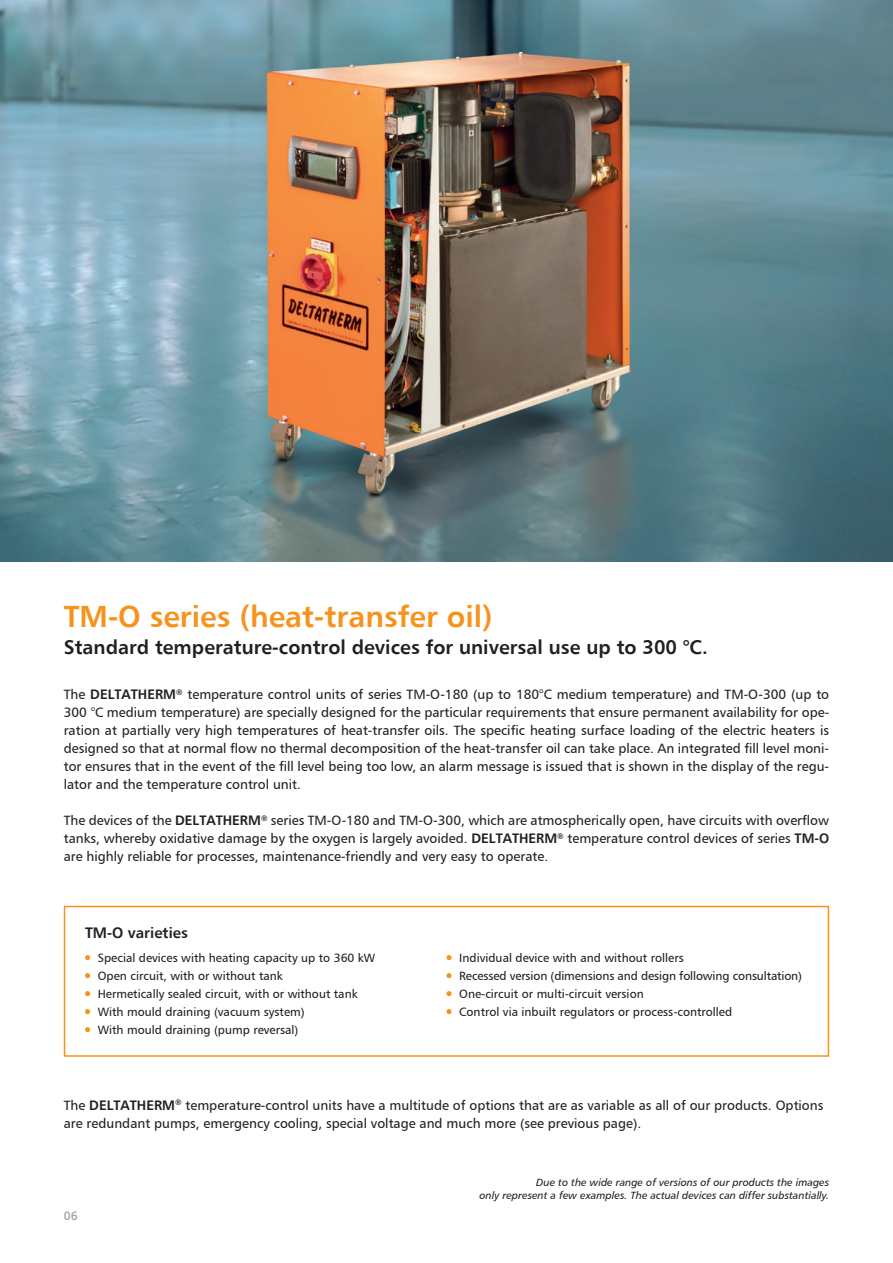
<style>
.page{position:relative;width:893px;height:1263px;background:#fff}
.page>*{position:absolute;margin:0;border:0;box-sizing:border-box;transform-origin:0 0}
.t1{font:30px "Humanist 777 BT Bold B";color:#f7931d}
.t2{font:19.5px "Humanist 777 BT Bold B";color:#231f20}
.t3{font:15px "Humanist 777 BT Bold B";color:#231f20}
.t4{font:13.5px/18px "Humanist 777 BT Roman B";color:#231f20;text-align:justify}
.t5{font:12px/18px "Humanist 777 BT Roman B";color:#231f20}
.t6{font:12px "Humanist 777 BT Roman B";color:#939598}
.t7{font:10.5px/13.5px "Humanist 777 BT Italic B";color:#231f20;text-align:right}
.s1{font-family:"Humanist 777 BT Bold B"}
</style>
<div class="page">
<img style="left:0;top:0;width:893px;height:561px">
<svg style="left:85px;top:955px;width:5px;height:5px"></svg>
<svg style="left:85px;top:973px;width:5px;height:5px"></svg>
<svg style="left:85px;top:991px;width:5px;height:5px"></svg>
<svg style="left:85px;top:1009px;width:5px;height:5px"></svg>
<svg style="left:85px;top:1027px;width:5px;height:5px"></svg>
<svg style="left:446px;top:955px;width:6px;height:5px"></svg>
<svg style="left:446px;top:973px;width:6px;height:5px"></svg>
<svg style="left:446px;top:991px;width:6px;height:5px"></svg>
<svg style="left:446px;top:1009px;width:6px;height:5px"></svg>
<div style="left:64px;top:906px;width:765px;height:151px;border:2px solid #f7931d"></div>
<h1 class="t1" style="left:64px;top:597px;width:431px">TM-O series (heat-transfer oil)</h1>
<h2 class="t2" style="left:64px;top:634px;width:645px">Standard temperature-control devices for universal use up to 300 °C.</h2>
<p class="t4" style="left:64px;top:685px;width:767px">The <span class="s1">DELTATHERM</span><sup>®</sup> temperature control units of series TM-O-180 (up to 180°C medium temperature) and TM-O-300 (up to 300 °C medium temperature) are specially designed for the particular requirements that ensure permanent availability for ope&shy;ration at partially very high temperatures of heat-transfer oils. The specific heating surface loading of the electric heaters is designed so that at normal flow no thermal decomposition of the heat-transfer oil can take place. An integrated fill level moni&shy;tor ensures that in the event of the fill level being too low, an alarm message is issued that is shown in the display of the regu&shy;lator and the temperature control unit.</p>
<p class="t4" style="left:64px;top:811px;width:767px">The devices of the <span class="s1">DELTATHERM</span><sup>®</sup> series TM-O-180 and TM-O-300, which are atmospherically open, have circuits with overflow tanks, whereby oxidative damage by the oxygen is largely avoided. <span class="s1">DELTATHERM</span><sup>®</sup> temperature control devices of series <span class="s1">TM-O </span>are highly reliable for processes, maintenance-friendly and very easy to operate.</p>
<p class="t3" style="left:85px;top:924px;width:104px">TM-O varieties</p>
<p class="t5" style="left:98px;top:948px;width:279px">Special devices with heating capacity up to 360 kW Open circuit, with or without tank<br>Hermetically sealed circuit, with or without tank With mould draining (vacuum system)<br>With mould draining (pump reversal)</p>
<p class="t5" style="left:459px;top:948px;width:344px">Individual device with and without rollers<br>Recessed version (dimensions and design following consultation)<br>One-circuit or multi-circuit version<br>Control via inbuilt regulators or process-controlled</p>
<p class="t4" style="left:64px;top:1095px;width:761px">The <span class="s1">DELTATHERM</span><sup>®</sup> temperature-control units have a multitude of options that are as variable as all of our products. Options are redundant pumps, emergency cooling, special voltage and much more (see previous page).</p>
<p class="t6" style="left:64px;top:1209px;width:15px">06</p>
<p class="t7" style="left:479px;top:1175px;width:351px">Due to the wide range of versions of our products the images<br>only represent a few examples. The actual devices can differ substantially.</p>
</div>
